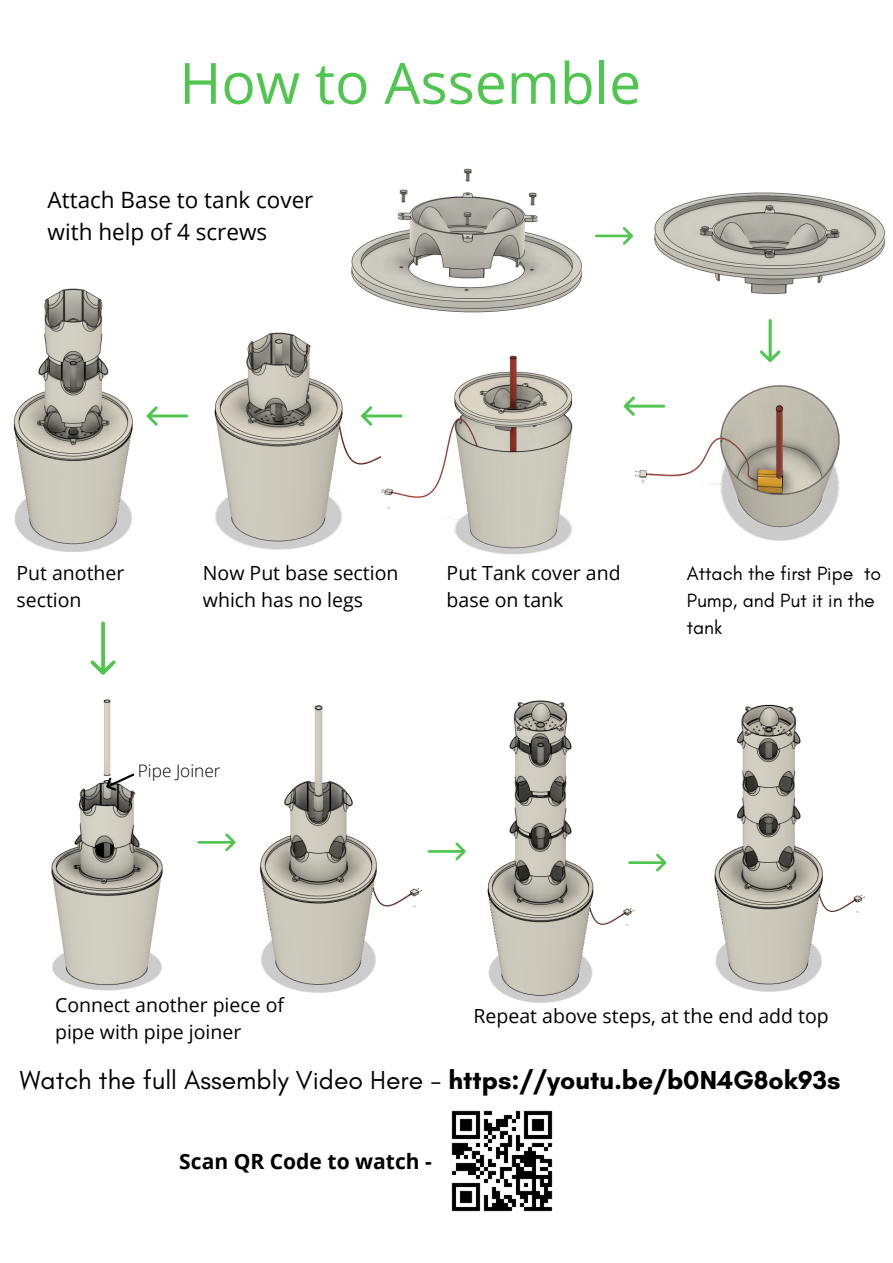
<style>
.page{position:relative;width:893px;height:1263px;background:#fff}
.page>*{position:absolute;margin:0;border:0;box-sizing:border-box;transform-origin:0 0}
.t1{font:57px "Open Sans";color:#50c651}
.t2{font:26.55px "Glacial Indifference";color:#000}
.t3{font:22.5px/31.5px "Open Sans";color:#000}
.t4{font:700 21.08px "Open Sans";color:#000}
.t5{font:19.5px/27px "Open Sans";color:#000}
.t6{font:19.5px/27px "Glacial Indifference";color:#000}
.t7{font:300 17.25px "Open Sans";color:#000}
.s1{font-weight:700}
</style>
<div class="page">
<svg style="left:595px;top:227px;width:38px;height:18px"></svg>
<img style="left:214px;top:332px;width:168px;height:218px">
<img style="left:382px;top:355px;width:191px;height:200px">
<img style="left:634px;top:351px;width:206px;height:190px">
<svg style="left:623px;top:396px;width:42px;height:20px"></svg>
<img style="left:51px;top:699px;width:112px;height:292px">
<svg style="left:90px;top:621px;width:26px;height:54px"></svg>
<img style="left:351px;top:168px;width:231px;height:145px">
<img style="left:654px;top:192px;width:231px;height:103px">
<svg style="left:760px;top:319px;width:20px;height:43px"></svg>
<svg style="left:361px;top:406px;width:41px;height:20px"></svg>
<svg style="left:103px;top:767px;width:34px;height:27px"></svg>
<svg style="left:146px;top:406px;width:42px;height:20px"></svg>
<img style="left:13px;top:288px;width:120px;height:263px">
<img style="left:260px;top:705px;width:163px;height:288px">
<img style="left:487px;top:700px;width:148px;height:303px">
<svg style="left:197px;top:833px;width:39px;height:18px"></svg>
<svg style="left:427px;top:842px;width:39px;height:18px"></svg>
<svg style="left:628px;top:854px;width:38px;height:18px"></svg>
<img style="left:714px;top:704px;width:151px;height:288px">
<img style="left:451px;top:1110px;width:102px;height:102px">
<h1 class="t1" style="left:179px;top:43px;width:463px">How to Assemble</h1>
<p class="t3" style="left:48px;top:184px;width:267px">Attach Base to tank cover with help of 4 screws</p>
<p class="t5" style="left:16px;top:558px;width:109px">Put another section</p>
<p class="t5" style="left:203px;top:558px;width:197px">Now Put base section which has no legs</p>
<p class="t5" style="left:446px;top:558px;width:176px">Put Tank cover and base on tank</p>
<p class="t7" style="left:138px;top:759px;width:84px">Pipe Joiner</p>
<p class="t6" style="left:687px;top:559px;width:196px">Attach the first Pipe to<br>Pump, and Put it in the tank</p>
<p class="t5" style="left:55px;top:991px;width:231px">Connect another piece of pipe with pipe joiner</p>
<p class="t5" style="left:473px;top:1002px;width:357px">Repeat above steps, at the end add top</p>
<h2 class="t2" style="left:20px;top:1063px;width:822px">Watch the full Assembly Video Here - <span class="s1">https://youtu.be/b0N4G8ok93s</span></h2>
<p class="t4" style="left:179px;top:1146px;width:254px">Scan QR Code to watch -</p>
</div>
